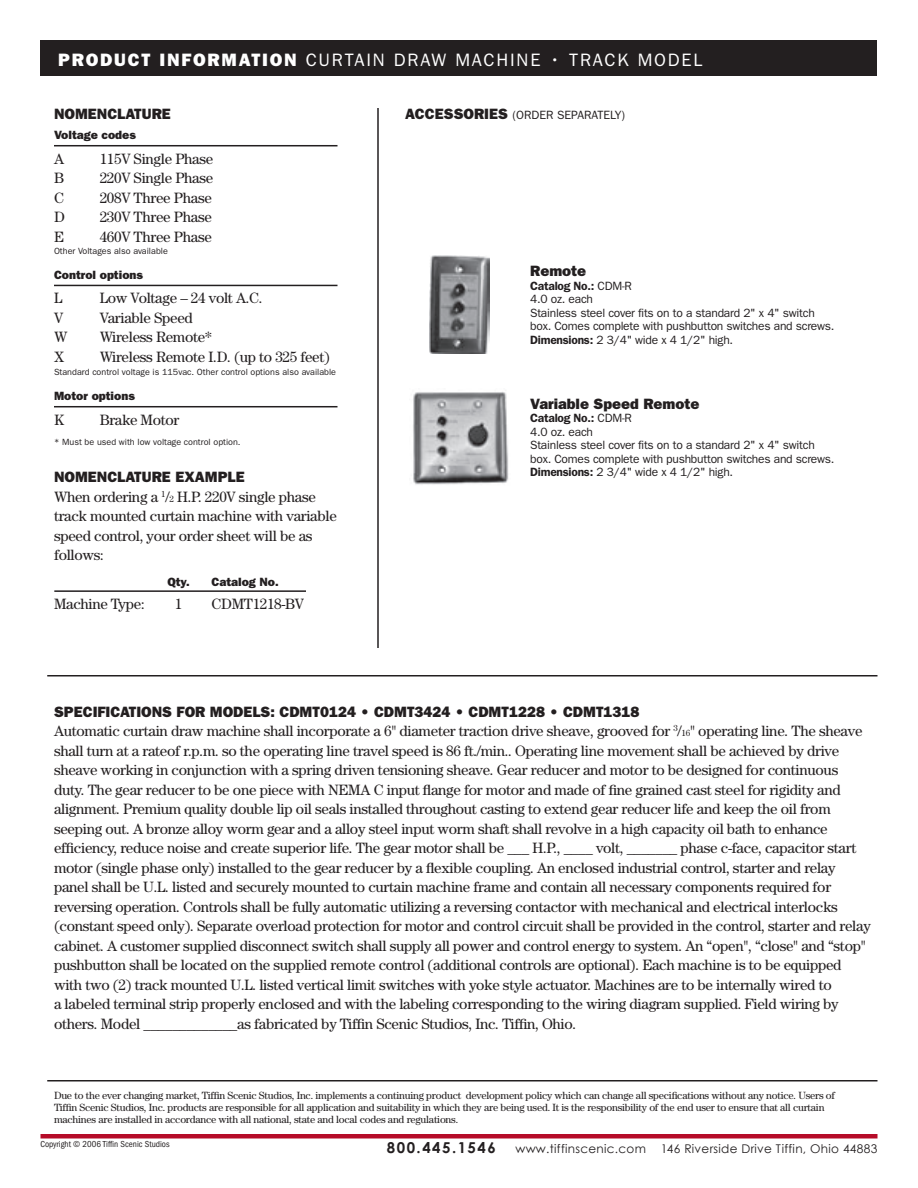
<style>
.page{position:relative;width:918px;height:1188px;background:#fff}
.page>*{position:absolute;margin:0;border:0;box-sizing:border-box;transform-origin:0 0}
.t1{font:18px "Franklin Gothic";letter-spacing:.1em;color:#fff}
.t2{font:15px/19.5px "Century";letter-spacing:-.02em;color:#231f20}
.t3{font:800 15px "Franklin Gothic";color:#231f20}
.t4{font:700 15px "Century Gothic";letter-spacing:.1em;color:#231f20}
.t5{font:12px/13.5px "Franklin Gothic";letter-spacing:-.02em;color:#231f20}
.t6{font:12px "Century Gothic";letter-spacing:.025em;color:#231f20}
.t7{font:800 12px "Franklin Gothic";color:#231f20}
.t8{font:600 12px "Franklin Gothic";letter-spacing:-.02em;color:#231f20}
.t9{font:12px "Franklin Gothic";color:#231f20}
.t10{font:10.5px/12px "Century";letter-spacing:-.02em;color:#231f20}
.t11{font:9px "Franklin Gothic";color:#231f20}
.t12{font:condensed 9px "Franklin Gothic";color:#231f20}
.s1{font-weight:800}
.s2{font-family:"Franklin Gothic";font-weight:800}
.s3{font-size:9px}
.s4{font-weight:800;font-size:15px}
.s5{font-weight:400}
.s6{font-weight:600}
</style>
<div class="page">
<hr style="left:40px;top:1134px;width:838px;height:4px;background:#b60c29">
<div style="left:40px;top:40px;width:838px;height:36px;background:#231f20"></div>
<hr style="left:47px;top:675px;width:831px;height:2px;background:#231f20">
<hr style="left:47px;top:1080px;width:831px;height:2px;background:#231f20">
<img style="left:429px;top:256px;width:61px;height:97px">
<hr style="left:54px;top:145px;width:284px;height:1px;background:#231f20">
<hr style="left:54px;top:285px;width:284px;height:1px;background:#231f20">
<hr style="left:54px;top:406px;width:284px;height:1px;background:#231f20">
<hr style="left:54px;top:590px;width:252px;height:2px;background:#231f20">
<hr style="left:377px;top:108px;width:2px;height:540px;background:#231f20">
<img style="left:413px;top:392px;width:96px;height:93px">
<p class="t1" style="left:58px;top:50px;width:646px"><span class="s1">PRODUCT INFORMATION</span> CURTAIN DRAW MACHINE • TRACK MODEL</p>
<p class="t3" style="left:54px;top:105px;width:118px">NOMENCLATURE</p>
<p class="t7" style="left:54px;top:128px;width:83px">Voltage codes</p>
<p class="t2" style="left:54px;top:149px;width:12px">A</p>
<p class="t2" style="left:54px;top:168px;width:12px">B</p>
<p class="t2" style="left:54px;top:188px;width:12px">C</p>
<p class="t2" style="left:54px;top:207px;width:12px">D</p>
<p class="t2" style="left:54px;top:227px;width:12px">E</p>
<p class="t2" style="left:100px;top:149px;width:115px">115V Single Phase</p>
<p class="t2" style="left:100px;top:168px;width:115px">220V Single Phase</p>
<p class="t2" style="left:100px;top:188px;width:114px">208V Three Phase</p>
<p class="t2" style="left:100px;top:207px;width:114px">230V Three Phase</p>
<p class="t2" style="left:100px;top:227px;width:114px">460V Three Phase</p>
<p class="t11" style="left:54px;top:246px;width:115px">Other Voltages also available</p>
<p class="t7" style="left:54px;top:268px;width:91px">Control options</p>
<p class="t2" style="left:54px;top:288px;width:10px">L</p>
<p class="t2" style="left:54px;top:308px;width:11px">V</p>
<p class="t2" style="left:54px;top:327px;width:15px">W</p>
<p class="t2" style="left:54px;top:347px;width:12px">X</p>
<p class="t2" style="left:100px;top:288px;width:164px">Low Voltage – 24 volt A.C.</p>
<p class="t2" style="left:100px;top:308px;width:95px">Variable Speed</p>
<p class="t2" style="left:100px;top:327px;width:114px">Wireless Remote*</p>
<p class="t2" style="left:100px;top:347px;width:232px">Wireless Remote I.D. (up to 325 feet)</p>
<p class="t11" style="left:54px;top:367px;width:284px">Standard control voltage is 115vac. Other control options also available</p>
<p class="t7" style="left:54px;top:389px;width:82px">Motor options</p>
<p class="t2" style="left:54px;top:410px;width:12px">K</p>
<p class="t2" style="left:100px;top:410px;width:81px">Brake Motor</p>
<p class="t11" style="left:54px;top:437px;width:188px">* Must be used with low voltage control option.</p>
<p class="t2" style="left:54px;top:467px;width:284px"><span class="s2">NOMENCLATURE EXAMPLE<br></span>When ordering a <sup>1</sup>/<span class="s3">2</span> H.P. 220V single phase track mounted curtain machine with variable speed control, your order sheet will be as follows:</p>
<p class="t7" style="left:167px;top:575px;width:24px">Qty.</p>
<p class="t7" style="left:212px;top:575px;width:69px">Catalog No.</p>
<p class="t2" style="left:54px;top:594px;width:92px">Machine Type:</p>
<p class="t2" style="left:175px;top:594px;width:9px">1</p>
<p class="t2" style="left:212px;top:594px;width:94px">CDMT1218-BV</p>
<p class="t9" style="left:405px;top:108px;width:221px"><span class="s4">ACCESSORIES</span> (ORDER SEPARATELY)</p>
<p class="t3" style="left:530px;top:262px;width:58px">Remote</p>
<p class="t8" style="left:530px;top:279px;width:103px">Catalog No.: <span class="s5">CDM-R</span></p>
<p class="t5" style="left:530px;top:293px;width:64px">4.0 oz. each</p>
<p class="t5" style="left:530px;top:306px;width:306px">Stainless steel cover fits on to a standard 2" x 4" switch box. Comes complete with pushbutton switches and screws.</p>
<p class="t5" style="left:530px;top:333px;width:205px"><span class="s6">Dimensions:</span> 2 3/4" wide x 4 1/2" high.</p>
<p class="t3" style="left:530px;top:395px;width:171px">Variable Speed Remote</p>
<p class="t8" style="left:530px;top:411px;width:103px">Catalog No.: <span class="s5">CDM-R</span></p>
<p class="t5" style="left:530px;top:425px;width:64px">4.0 oz. each</p>
<p class="t5" style="left:530px;top:438px;width:306px">Stainless steel cover fits on to a standard 2" x 4" switch box. Comes complete with pushbutton switches and screws.</p>
<p class="t5" style="left:530px;top:465px;width:205px"><span class="s6">Dimensions:</span> 2 3/4" wide x 4 1/2" high.</p>
<p class="t2" style="left:54px;top:702px;width:818px"><span class="s2">SPECIFICATIONS FOR MODELS: CDMT0124 • CDMT3424 • CDMT1228 • CDMT1318<br></span>Automatic curtain draw machine shall incorporate a 6" diameter traction drive sheave, grooved for <sup>3</sup>/<span class="s3">16</span>" operating line. The sheave shall turn at a rateof r.p.m. so the operating line travel speed is 86 ft./min.. Operating line movement shall be achieved by drive sheave working in conjunction with a spring driven tensioning sheave. Gear reducer and motor to be designed for continuous duty. The gear reducer to be one piece with NEMA C input flange for motor and made of fine grained cast steel for rigidity and alignment. Premium quality double lip oil seals installed throughout casting to extend gear reducer life and keep the oil from seeping out. A bronze alloy worm gear and a alloy steel input worm shaft shall revolve in a high capacity oil bath to enhance efficiency, reduce noise and create superior life. The gear motor shall be ___ H.P., ____ volt, _______ phase c-face, capacitor start motor (single phase only) installed to the gear reducer by a flexible coupling. An enclosed industrial control, starter and relay panel shall be U.L. listed and securely mounted to curtain machine frame and contain all necessary components required for reversing operation. Controls shall be fully automatic utilizing a reversing contactor with mechanical and electrical interlocks (constant speed only). Separate overload protection for motor and control circuit shall be provided in the control, starter and relay cabinet. A customer supplied disconnect switch shall supply all power and control energy to system. An “open", “close" and “stop" pushbutton shall be located on the supplied remote control (additional controls are optional). Each machine is to be equipped with two (2) track mounted U.L. listed vertical limit switches with yoke style actuator. Machines are to be internally wired to<br>a labeled terminal strip properly enclosed and with the labeling corresponding to the wiring diagram supplied. Field wiring by others. Model _____________as fabricated by Tiffin Scenic Studios, Inc. Tiffin, Ohio.</p>
<p class="t10" style="left:54px;top:1089px;width:783px">Due to the ever changing market, Tiffin Scenic Studios, Inc. implements a continuing product development policy which can change all specifications without any notice. Users of<br>Tiffin Scenic Studios, Inc. products are responsible for all application and suitability in which they are being used. It is the responsibility of the end user to ensure that all curtain machines are installed in accordance with all national, state and local codes and regulations.</p>
<p class="t12" style="left:40px;top:1139px;width:131px">Copyright © 2006 Tiffin Scenic Studios</p>
<p class="t4" style="left:387px;top:1138px;width:110px">800.445.1546</p>
<p class="t6" style="left:515px;top:1141px;width:364px">www.tiffinscenic.com 146 Riverside Drive Tiffin, Ohio 44883</p>
</div>
